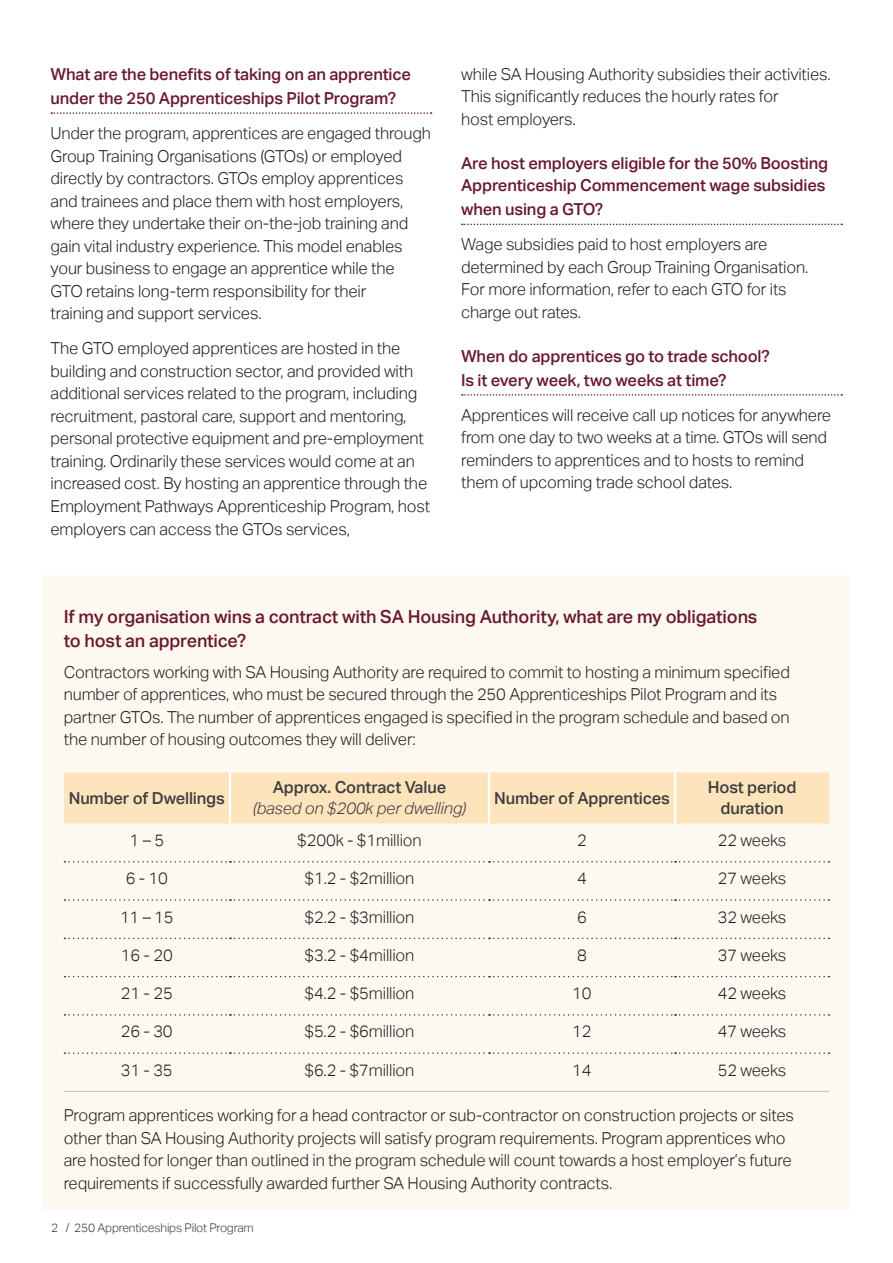
<style>
.page{position:relative;width:893px;height:1263px;background:#fff}
.page>*{position:absolute;margin:0;border:0;box-sizing:border-box;transform-origin:0 0}
.t1{font:500 18px/24px "Aktiv Grotesk";letter-spacing:-.01em;color:#691931}
.t2{font:300 16.5px/22.5px "Aktiv Grotesk";letter-spacing:-.01em;color:#231f20}
.t3{font:500 16.5px/24px "Aktiv Grotesk";letter-spacing:-.01em;color:#691931}
.t4{font:500 16.5px/21px "Aktiv Grotesk";letter-spacing:-.01em;color:#3e3e3f;text-align:center}
.t5{font:italic 300 16.5px "Aktiv Grotesk";letter-spacing:-.01em;color:#3e3e3f}
.t6{font:300 12px "Aktiv Grotesk";letter-spacing:-.015em;color:#3e3e3f}
</style>
<div class="page">
<svg style="left:51px;top:112px;width:381px;height:2px"></svg>
<svg style="left:462px;top:224px;width:380px;height:1px"></svg>
<svg style="left:462px;top:394px;width:380px;height:2px"></svg>
<div style="left:43px;top:576px;width:807px;height:634px;background:#fef9f0"></div>
<div style="left:64px;top:772px;width:765px;height:51px;background:#fee4bd"></div>
<hr style="left:229px;top:772px;width:2px;height:51px;background:#fff">
<hr style="left:488px;top:772px;width:2px;height:51px;background:#fff">
<hr style="left:674px;top:772px;width:2px;height:51px;background:#fff">
<hr style="left:64px;top:1091px;width:166px;height:1px;background:#cbc3bb">
<hr style="left:230px;top:1091px;width:259px;height:1px;background:#cbc3bb">
<hr style="left:489px;top:1091px;width:186px;height:1px;background:#cbc3bb">
<hr style="left:675px;top:1091px;width:154px;height:1px;background:#cbc3bb">
<svg style="left:65px;top:861px;width:764px;height:1px"></svg>
<svg style="left:65px;top:899px;width:764px;height:2px"></svg>
<svg style="left:65px;top:937px;width:764px;height:2px"></svg>
<svg style="left:65px;top:976px;width:764px;height:1px"></svg>
<svg style="left:65px;top:1014px;width:764px;height:2px"></svg>
<svg style="left:65px;top:1052px;width:764px;height:2px"></svg>
<p class="t3" style="left:51px;top:62px;width:362px">What are the benefits of taking on an apprentice under the 250 Apprenticeships Pilot Program?</p>
<p class="t2" style="left:51px;top:122px;width:382px">Under the program, apprentices are engaged through Group Training Organisations (GTOs) or employed directly by contractors. GTOs employ apprentices and trainees and place them with host employers, where they undertake their on-the-job training and gain vital industry experience. This model enables your business to engage an apprentice while the GTO retains long-term responsibility for their<br>training and support services.</p>
<p class="t2" style="left:51px;top:337px;width:381px">The GTO employed apprentices are hosted in the building and construction sector, and provided with additional services related to the program, including recruitment, pastoral care, support and mentoring, personal protective equipment and pre-employment training. Ordinarily these services would come at an increased cost. By hosting an apprentice through the Employment Pathways Apprenticeship Program, host employers can access the GTOs services,</p>
<p class="t2" style="left:461px;top:63px;width:371px">while SA Housing Authority subsidies their activities.<br>This significantly reduces the hourly rates for<br>host employers.</p>
<p class="t3" style="left:461px;top:152px;width:369px;line-height:22.5px">Are host employers eligible for the 50% Boosting<br>Apprenticeship Commencement wage subsidies</p>
<p class="t3" style="left:461px;top:197px;width:144px">when using a GTO?</p>
<p class="t2" style="left:461px;top:233px;width:349px">Wage subsidies paid to host employers are determined by each Group Training Organisation.<br>For more information, refer to each GTO for its charge out rates.</p>
<p class="t3" style="left:461px;top:344px;width:310px">When do apprentices go to trade school?<br>Is it every week, two weeks at time?</p>
<p class="t2" style="left:461px;top:404px;width:372px">Apprentices will receive call up notices for anywhere from one day to two weeks at a time. GTOs will send reminders to apprentices and to hosts to remind them of upcoming trade school dates.</p>
<p class="t1" style="left:64px;top:604px;width:695px">If my organisation wins a contract with SA Housing Authority, what are my obligations to host an apprentice?</p>
<p class="t2" style="left:64px;top:661px;width:728px">Contractors working with SA Housing Authority are required to commit to hosting a minimum specified number of apprentices, who must be secured through the 250 Apprenticeships Pilot Program and its partner GTOs. The number of apprentices engaged is specified in the program schedule and based on the number of housing outcomes they will deliver:</p>
<p class="t4" style="left:69px;top:788px;width:158px">Number of Dwellings</p>
<p class="t4" style="left:273px;top:777px;width:175px">Approx. Contract Value</p>
<p class="t5" style="left:253px;top:799px;width:215px">(based on $200k per dwelling)</p>
<p class="t4" style="left:494px;top:788px;width:177px">Number of Apprentices</p>
<p class="t4" style="left:708px;top:777px;width:90px">Host period duration</p>
<p class="t2" style="left:130px;top:829px;width:36px">1 – 5</p>
<p class="t2" style="left:297px;top:829px;width:126px">$200k - $1million</p>
<p class="t2" style="left:577px;top:829px;width:11px">2</p>
<p class="t2" style="left:718px;top:829px;width:70px">22 weeks</p>
<p class="t2" style="left:126px;top:867px;width:44px">6 - 10</p>
<p class="t2" style="left:304px;top:867px;width:111px">$1.2 - $2million</p>
<p class="t2" style="left:577px;top:867px;width:11px">4</p>
<p class="t2" style="left:718px;top:867px;width:70px">27 weeks</p>
<p class="t2" style="left:120px;top:905px;width:55px">11 – 15</p>
<p class="t2" style="left:304px;top:905px;width:111px">$2.2 - $3million</p>
<p class="t2" style="left:577px;top:905px;width:11px">6</p>
<p class="t2" style="left:718px;top:905px;width:70px">32 weeks</p>
<p class="t2" style="left:121px;top:944px;width:53px">16 - 20</p>
<p class="t2" style="left:304px;top:944px;width:111px">$3.2 - $4million</p>
<p class="t2" style="left:577px;top:944px;width:11px">8</p>
<p class="t2" style="left:718px;top:944px;width:70px">37 weeks</p>
<p class="t2" style="left:121px;top:982px;width:53px">21 - 25</p>
<p class="t2" style="left:304px;top:982px;width:111px">$4.2 - $5million</p>
<p class="t2" style="left:572px;top:982px;width:21px">10</p>
<p class="t2" style="left:718px;top:982px;width:70px">42 weeks</p>
<p class="t2" style="left:121px;top:1020px;width:53px">26 - 30</p>
<p class="t2" style="left:304px;top:1020px;width:111px">$5.2 - $6million</p>
<p class="t2" style="left:572px;top:1020px;width:21px">12</p>
<p class="t2" style="left:718px;top:1020px;width:70px">47 weeks</p>
<p class="t2" style="left:121px;top:1059px;width:53px">31 - 35</p>
<p class="t2" style="left:304px;top:1059px;width:111px">$6.2 - $7million</p>
<p class="t2" style="left:572px;top:1059px;width:21px">14</p>
<p class="t2" style="left:718px;top:1059px;width:70px">52 weeks</p>
<p class="t2" style="left:64px;top:1104px;width:732px">Program apprentices working for a head contractor or sub-contractor on construction projects or sites other than SA Housing Authority projects will satisfy program requirements. Program apprentices who are hosted for longer than outlined in the program schedule will count towards a host employer’s future requirements if successfully awarded further SA Housing Authority contracts.</p>
<p class="t6" style="left:51px;top:1221px;width:204px">2 / 250 Apprenticeships Pilot Program</p>
</div>
